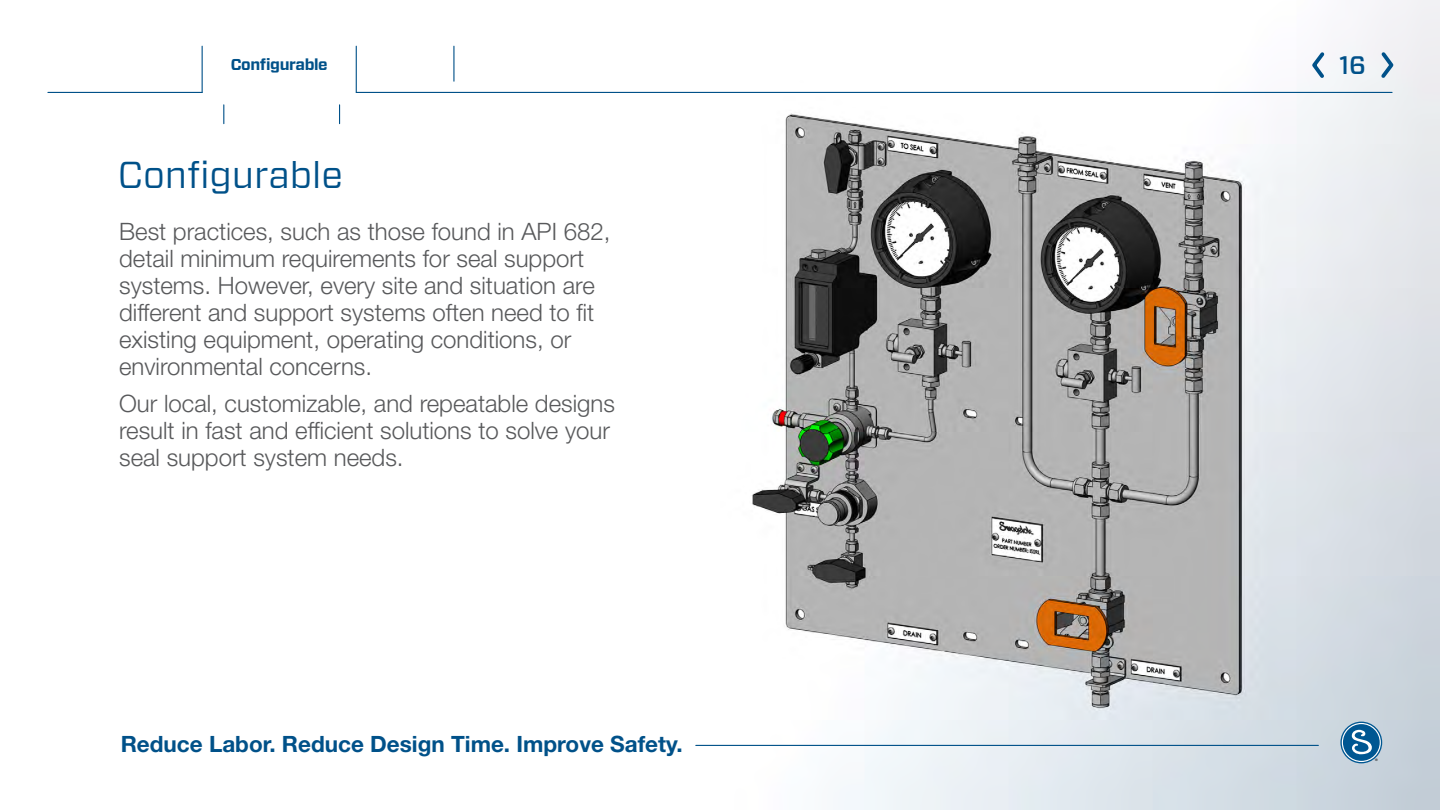
<style>
.page{position:relative;width:1440px;height:810px;background:#fff}
.page>*{position:absolute;margin:0;border:0;box-sizing:border-box;transform-origin:0 0}
.t1{font:37.5px "Forza";color:#005189}
.t2{font:500 25.35px "Forza";color:#005189}
.t3{font:300 24px/27px "Helvetica Neue LT Std";color:#58595b}
.t4{font:700 22.5px "Helvetica Neue LT Std";color:#005189}
.t5{font:700 15.75px "Forza";letter-spacing:-.025em;color:#005189}
.t6{font:3.38px "Helvetica Neue LT Std";color:#000}
</style>
<div class="page">
<img style="left:47px;top:0;width:1393px;height:810px">
<svg style="left:1341px;top:722px;width:41px;height:41px"></svg>
<div style="left:1340px;top:722px;width:42px;height:41px;border:1px solid #005792;border-radius:50%"></div>
<div style="left:1343px;top:724px;width:37px;height:37px;background:#005792;border-radius:50%"></div>
<svg style="left:1352px;top:730px;width:20px;height:25px"></svg>
<svg style="left:1309px;top:49px;width:19px;height:32px"></svg>
<svg style="left:1378px;top:49px;width:18px;height:32px"></svg>
<hr style="left:48px;top:92px;width:154px;height:1px;background:#005189">
<hr style="left:356px;top:46px;width:1px;height:46px;background:#005189">
<hr style="left:453px;top:46px;width:2px;height:35px;background:#005189">
<hr style="left:202px;top:46px;width:1px;height:46px;background:#005189">
<svg style="left:223px;top:105px;width:1px;height:19px"></svg>
<svg style="left:339px;top:105px;width:1px;height:19px"></svg>
<hr style="left:356px;top:92px;width:1036px;height:1px;background:#005189">
<hr style="left:696px;top:745px;width:622px;height:1px;background:#005189">
<p class="t5" style="left:231px;top:54px;width:98px">Configurable</p>
<p class="t2" style="left:1340px;top:48px;width:28px">16</p>
<p class="t1" style="left:118px;top:150px;width:227px">Configurable</p>
<p class="t3" style="left:119px;top:217px;width:493px">Best practices, such as those found in API 682, detail minimum requirements for seal support systems. However, every site and situation are different and support systems often need to fit existing equipment, operating conditions, or environmental concerns.</p>
<p class="t3" style="left:119px;top:389px;width:497px">Our local, customizable, and repeatable designs result in fast and efficient solutions to solve your seal support system needs.</p>
<p class="t4" style="left:121px;top:730px;width:564px">Reduce Labor. Reduce Design Time. Improve Safety.</p>
<p class="t6" style="left:1375px;top:758px;width:4px">®</p>
</div>
